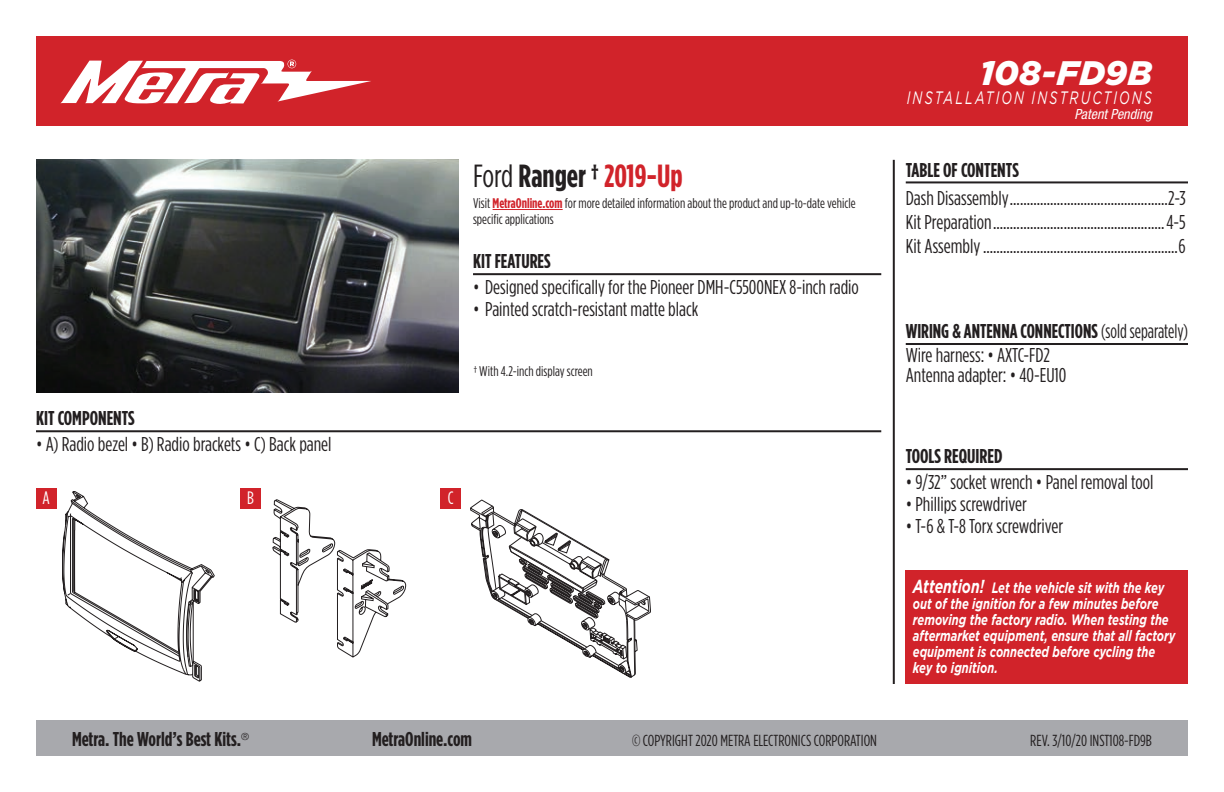
<style>
.page{position:relative;width:1224px;height:792px;background:#fff}
.page>*{position:absolute;margin:0;border:0;box-sizing:border-box;transform-origin:0 0}
.t1{font:italic 900 34px "Gotham";color:#fff}
.t2{font:700 32px "Gotham Condensed";color:#231f20}
.t3{font:20px/24px "Gotham Condensed";color:#231f20;text-align:justify}
.t4{font:700 20px "Gotham Condensed";color:#231f20}
.t5{font:20px/24px "Gotham Condensed";color:#231f20;scale:.9 1}
.t6{font:italic 18px "Gotham";letter-spacing:.165em;color:#fff;scale:.7 1}
.t7{font:18px "Gotham Condensed";color:#fff}
.t8{font:16px "Gotham Condensed";color:#231f20}
.t9{font:italic 700 15px/16px "Gotham";color:#fff;scale:.74 1}
.t10{font:14px/16px "Gotham Condensed";color:#231f20}
.t11{font:italic condensed 14px "Helvetica Neue";color:#fff}
.s1{font-weight:400}
.s2{color:#d1232a}
.s3{font-weight:700;color:#d1232a}
.s4{font-weight:700}
.s5{font-size:18.8px}
</style>
<div class="page">
<div style="left:36px;top:720px;width:1152px;height:36px;background:#a8a9ad"></div>
<hr style="left:893px;top:160px;width:2px;height:524px;background:#231f20">
<img style="left:36px;top:160px;width:423px;height:232px">
<div style="left:36px;top:36px;width:1152px;height:90px;background:#d1232a"></div>
<svg style="left:60px;top:60px;width:311px;height:44px"></svg>
<div style="left:906px;top:570px;width:282px;height:114px;background:#d1232a"></div>
<hr style="left:473px;top:273px;width:408px;height:2px;background:#231f20">
<hr style="left:36px;top:430px;width:845px;height:2px;background:#231f20">
<hr style="left:906px;top:468px;width:282px;height:2px;background:#231f20">
<hr style="left:906px;top:343px;width:282px;height:2px;background:#231f20">
<hr style="left:906px;top:181px;width:282px;height:2px;background:#231f20">
<svg style="left:62px;top:491px;width:153px;height:190px"></svg>
<svg style="left:273px;top:499px;width:133px;height:159px"></svg>
<svg style="left:470px;top:500px;width:181px;height:178px"></svg>
<div style="left:36px;top:488px;width:21px;height:21px;background:#d1232a"></div>
<div style="left:240px;top:488px;width:21px;height:21px;background:#d1232a"></div>
<div style="left:441px;top:488px;width:20px;height:21px;background:#d1232a"></div>
<hr style="left:493px;top:209px;width:70px;height:1px;background:#d1232a">
<h1 class="t1" style="left:980px;top:53px;width:174px">108-FD9B</h1>
<p class="t6" style="left:907px;top:88px;width:352px">INSTALLATION INSTRUCTIONS</p>
<p class="t4" style="left:36px;top:407px;width:100px">KIT COMPONENTS</p>
<p class="t3" style="left:36px;top:432px;width:297px">• A) Radio bezel • B) Radio brackets • C) Back panel</p>
<p class="t7" style="left:43px;top:488px;width:9px">A</p>
<p class="t7" style="left:247px;top:488px;width:8px">B</p>
<p class="t7" style="left:448px;top:488px;width:7px">C</p>
<h2 class="t2" style="left:473px;top:158px;width:211px"><span class="s1">Ford</span> Ranger † <span class="s2">2019-Up</span></h2>
<p class="t10" style="left:473px;top:195px;width:384px">Visit <span class="s3">MetraOnline.com</span> for more detailed information about the product and up-to-date vehicle specific applications</p>
<p class="t4" style="left:473px;top:250px;width:79px">KIT FEATURES</p>
<p class="t3" style="left:473px;top:275px;width:387px">• Designed specifically for the Pioneer DMH-C5500NEX 8-inch radio</p>
<p class="t3" style="left:473px;top:297px;width:227px">• Painted scratch-resistant matte black</p>
<p class="t10" style="left:474px;top:363px;width:121px">† With 4.2-inch display screen</p>
<p class="t11" style="left:1074px;top:106px;width:79px">Patent Pending</p>
<p class="t4" style="left:906px;top:158px;width:115px">TABLE OF CONTENTS</p>
<p class="t3" style="left:906px;top:185px;width:282px">Dash Disassembly...............................................2-3<br>Kit Preparation...................................................4-5<br>Kit Assembly..........................................................6</p>
<p class="t5" style="left:906px;top:319px;width:315px"><span class="s4">WIRING &amp; ANTENNA CONNECTIONS</span> (sold separately)<br>Wire harness: • AXTC-FD2</p>
<p class="t3" style="left:906px;top:363px;width:162px">Antenna adapter: • 40-EU10</p>
<p class="t4" style="left:906px;top:445px;width:98px">TOOLS REQUIRED</p>
<p class="t3" style="left:906px;top:470px;width:249px">• 9/32” socket wrench • Panel removal tool</p>
<p class="t3" style="left:906px;top:492px;width:123px">• Phillips screwdriver</p>
<p class="t3" style="left:906px;top:514px;width:159px">• T-6 &amp; T-8 Torx screwdriver</p>
<p class="t9" style="left:913px;top:580px;width:356px"><span class="s5">Attention!</span> Let the vehicle sit with the key out of the ignition for a few minutes before removing the factory radio. When testing the aftermarket equipment, ensure that all factory equipment is connected before cycling the key to ignition.</p>
<p class="t4" style="left:72px;top:728px;width:179px">Metra. The World’s Best Kits.<sup>®</sup></p>
<p class="t4" style="left:372px;top:728px;width:102px">MetraOnline.com</p>
<p class="t8" style="left:632px;top:732px;width:247px">© COPYRIGHT 2020 METRA ELECTRONICS CORPORATION</p>
<p class="t8" style="left:1030px;top:732px;width:123px">REV. 3/10/20 INST108-FD9B</p>
</div>
